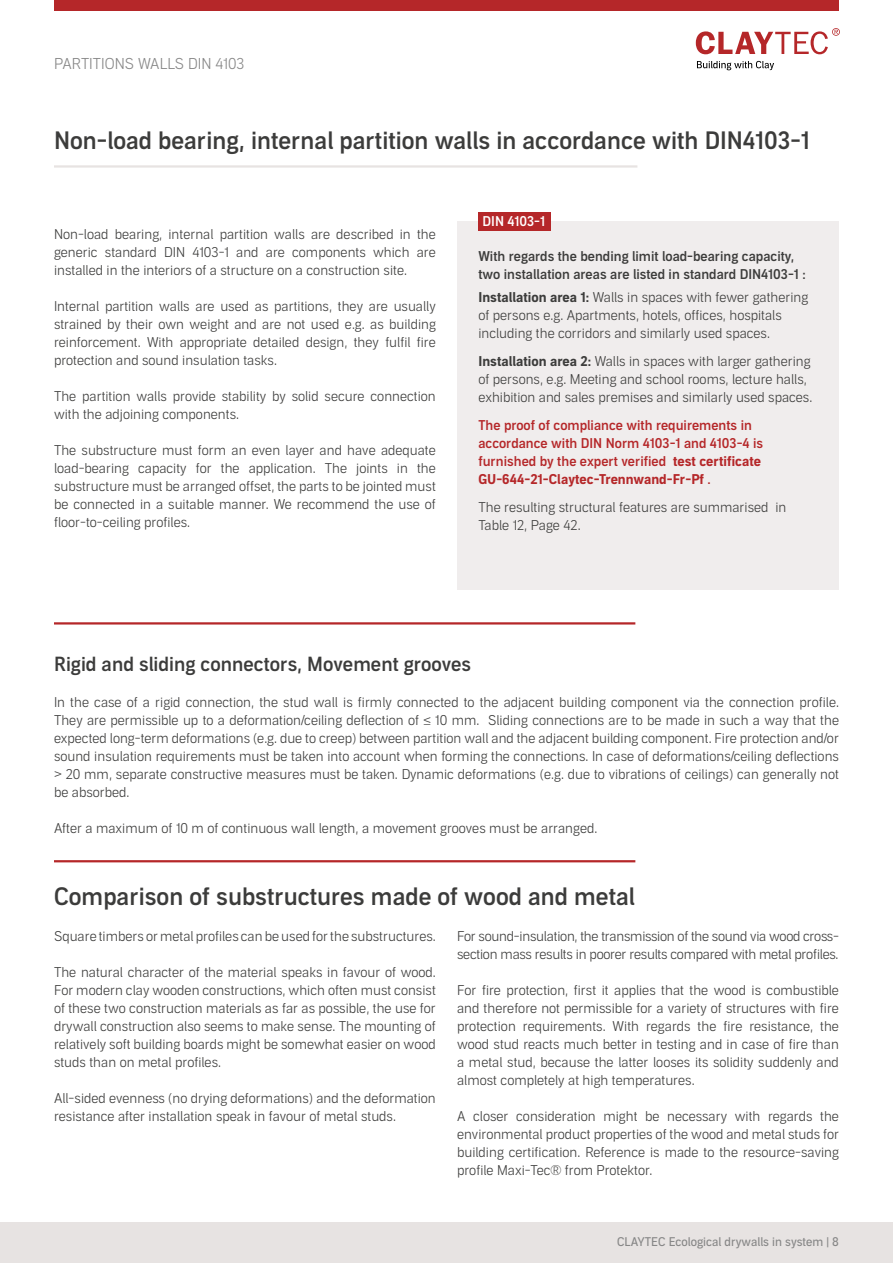
<style>
.page{position:relative;width:893px;height:1263px;background:#fff}
.page>*{position:absolute;margin:0;border:0;box-sizing:border-box;transform-origin:0 0}
.t1{font:500 24px "Aago";color:#3c3c3b}
.t2{font:500 19.5px "Aago";color:#3c3c3b}
.t3{font:300 15px "Aago";color:#878787}
.t4{font:300 13.5px/18px "Aago";color:#3c3c3b;text-align:justify}
.t5{font:500 13.5px/18px "Aago";color:#b52729}
.t6{font:300 13.5px/18px "Aago";letter-spacing:-.02em;color:#3c3c3b}
.t7{font:500 13.5px/18px "Aago";color:#3c3c3b}
.t8{font:500 13.5px "Aago";color:#fff}
.t9{font:12px "Aago";color:#878787}
.s1{font-weight:700}
</style>
<div class="page">
<div style="left:54px;top:0;width:785px;height:11px;background:#b52729"></div>
<svg style="left:696px;top:28px;width:144px;height:26px"></svg>
<svg style="left:697px;top:61px;width:77px;height:9px"></svg>
<div style="left:457px;top:221px;width:382px;height:369px;background:#f0eded"></div>
<div style="left:478px;top:212px;width:72px;height:18px;background:#b52729"></div>
<hr style="left:54px;top:622px;width:581px;height:2px;background:#b52729">
<hr style="left:54px;top:860px;width:581px;height:2px;background:#b52729">
<hr style="left:54px;top:165px;width:583px;height:3px;background:#e7e3e2">
<div style="left:0;top:1222px;width:893px;height:41px;background:#e7e3e2"></div>
<p class="t3" style="left:54px;top:55px;width:192px">PARTITIONS WALLS DIN 4103</p>
<h1 class="t1" style="left:54px;top:126px;width:757px">Non-load bearing, internal partition walls in accordance with DIN4103-1</h1>
<p class="t4" style="left:54px;top:225px;width:383px">Non-load bearing, internal partition walls are described in the generic standard DIN 4103-1 and are components which are installed in the interiors of a structure on a construction site.</p>
<p class="t4" style="left:54px;top:297px;width:383px">Internal partition walls are used as partitions, they are usually strained by their own weight and are not used e.g. as building reinforcement. With appropriate detailed design, they fulfil fire protection and sound insulation tasks.</p>
<p class="t4" style="left:54px;top:387px;width:383px">The partition walls provide stability by solid secure connection with the adjoining components.</p>
<p class="t4" style="left:54px;top:441px;width:383px">The substructure must form an even layer and have adequate load-bearing capacity for the application. The joints in the substructure must be arranged offset, the parts to be jointed must be connected in a suitable manner. We recommend the use of floor-to-ceiling profiles.</p>
<p class="t8" style="left:483px;top:213px;width:64px">DIN 4103-1</p>
<p class="t7" style="left:478px;top:248px;width:329px">With regards the bending limit load-bearing capacity, two installation areas are listed in standard DIN4103-1 :</p>
<p class="t4" style="left:478px;top:288px;width:331px;text-align:left"><span class="s1">Installation area 1:</span> Walls in spaces with fewer gathering of persons e.g. Apartments, hotels, offices, hospitals including the corridors and similarly used spaces.</p>
<p class="t4" style="left:478px;top:352px;width:335px;text-align:left"><span class="s1">Installation area 2:</span> Walls in spaces with larger gathering of persons, e.g. Meeting and school rooms, lecture halls, exhibition and sales premises and similarly used spaces.</p>
<p class="t5" style="left:478px;top:417px;width:286px">The proof of compliance with requirements in accordance with DIN Norm 4103-1 and 4103-4 is furnished by the expert verified <span class="s1">test certificate GU-644-21-Claytec-Trennwand-Fr-Pf</span> .</p>
<p class="t4" style="left:478px;top:499px;width:310px">The resulting structural features are summarised in<br>Table 12, Page 42.</p>
<h2 class="t2" style="left:54px;top:653px;width:419px">Rigid and sliding connectors, Movement grooves</h2>
<p class="t4" style="left:54px;top:693px;width:787px">In the case of a rigid connection, the stud wall is firmly connected to the adjacent building component via the connection profile.<br>They are permissible up to a deformation/ceiling deflection of ≤ 10 mm. Sliding connections are to be made in such a way that the expected long-term deformations (e.g. due to creep) between partition wall and the adjacent building component. Fire protection and/or sound insulation requirements must be taken into account when forming the connections. In case of deformations/ceiling deflections &gt; 20 mm, separate constructive measures must be taken. Dynamic deformations (e.g. due to vibrations of ceilings) can generally not be absorbed.</p>
<p class="t4" style="left:54px;top:819px;width:545px">After a maximum of 10 m of continuous wall length, a movement grooves must be arranged.</p>
<h1 class="t1" style="left:54px;top:882px;width:582px">Comparison of substructures made of wood and metal</h1>
<p class="t6" style="left:457px;top:927px;width:383px">For sound-insulation, the transmission of the sound via wood cross&shy;section mass results in poorer results compared with metal profiles.</p>
<p class="t4" style="left:457px;top:981px;width:383px">For fire protection, first it applies that the wood is combustible and therefore not permissible for a variety of structures with fire protection requirements. With regards the fire resistance, the wood stud reacts much better in testing and in case of fire than a metal stud, because the latter looses its solidity suddenly and almost completely at high temperatures.</p>
<p class="t4" style="left:457px;top:1107px;width:383px">A closer consideration might be necessary with regards the environmental product properties of the wood and metal studs for building certification. Reference is made to the resource-saving profile Maxi-Tec® from Protektor.</p>
<p class="t4" style="left:54px;top:927px;width:383px">Square timbers or metal profiles can be used for the substructures.</p>
<p class="t4" style="left:54px;top:963px;width:383px">The natural character of the material speaks in favour of wood.<br>For modern clay wooden constructions, which often must consist of these two construction materials as far as possible, the use for drywall construction also seems to make sense. The mounting of relatively soft building boards might be somewhat easier on wood studs than on metal profiles.</p>
<p class="t4" style="left:54px;top:1089px;width:383px">All-sided evenness (no drying deformations) and the deformation resistance after installation speak in favour of metal studs.</p>
<p class="t9" style="left:617px;top:1235px;width:223px">CLAYTEC Ecological drywalls in system | 8</p>
</div>
